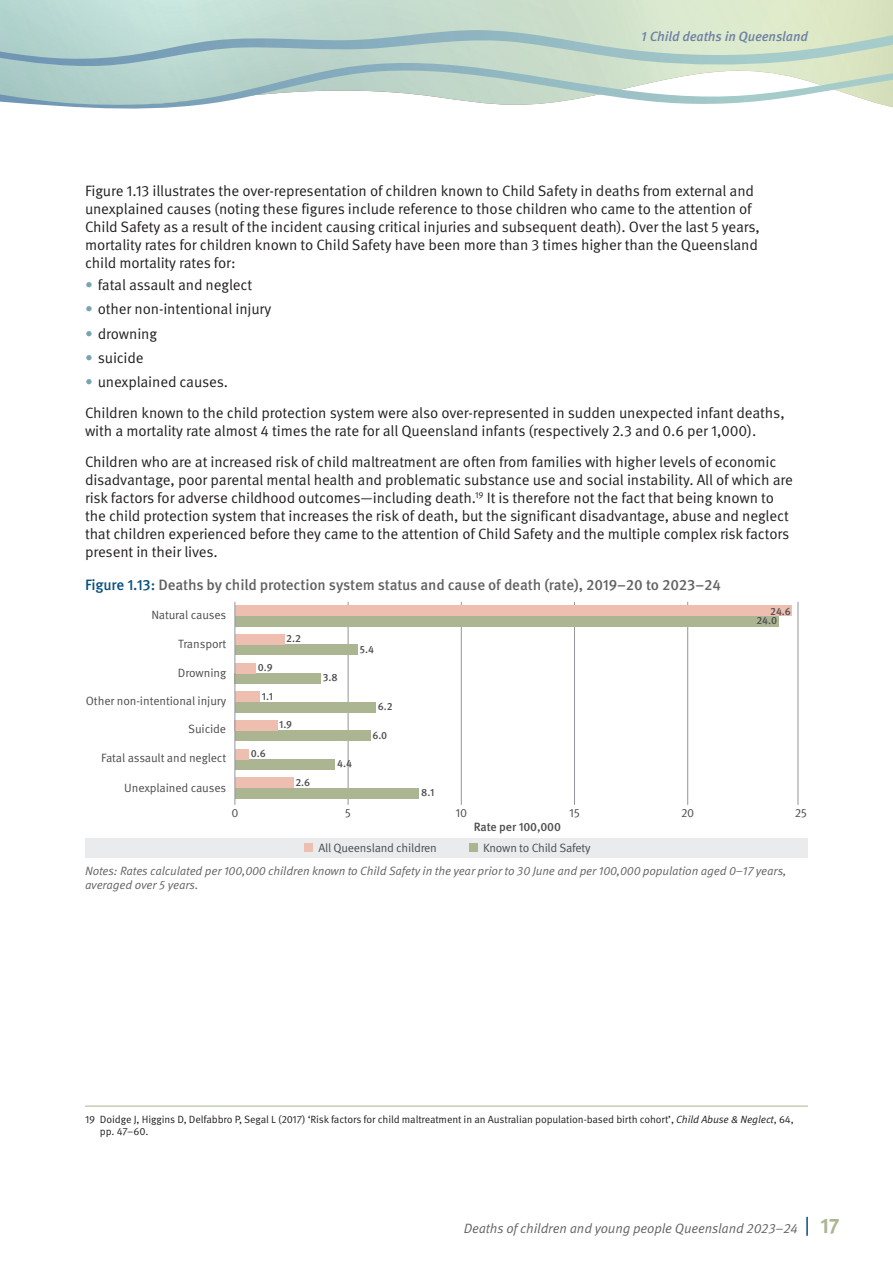
<style>
.page{position:relative;width:893px;height:1263px;background:#fff}
.page>*{position:absolute;margin:0;border:0;box-sizing:border-box;transform-origin:0 0}
.Body{font:15px/18px "Meta Pro Norm";letter-spacing:-.01em;color:#231f20}
.Body_Before{font:15px/18px "Meta Pro Norm";letter-spacing:-.01em;color:#231f20}
.Figure_Headings{font:500 15px "Meta Pro";letter-spacing:-.01em;color:#636366}
.t1{font:13.5px "Meta Pro Norm Ita";letter-spacing:-.01em;color:#636366}
.t2{font:italic 500 13.5px "Meta Pro";letter-spacing:-.01em;color:#6f81a4}
.t3{font:12px "Meta Pro Norm";letter-spacing:-.015em;color:#4b4c4d}
.Table_Footnote{font:12px/14.2px "Meta Pro Norm Ita";letter-spacing:-.01em;color:#636366}
.t4{font:500 12px "Meta Pro";letter-spacing:-.01em;color:#4b4c4d}
.Footnote_7pt{font:10.5px/12px "Meta Pro Norm";letter-spacing:-.01em;color:#231f20}
.t5{font:500 10.5px/9.8px "Meta Pro";color:#4b4c4d}
.s1{color:#78a3b1}
.s2{color:#08507f}
.s3{font-family:"Meta Pro Norm Ita"}
.s4{font-family:"Meta Pro";font-weight:700;font-size:21px;color:#abb592}
</style>
<div class="page">
<svg style="left:0;top:30px;width:893px;height:33px"></svg>
<svg style="left:0;top:63px;width:893px;height:46px"></svg>
<div style="left:85px;top:838px;width:723px;height:19px;background:#eaebec"></div>
<div style="left:469px;top:843px;width:9px;height:9px;background:#abb592"></div>
<div style="left:304px;top:843px;width:9px;height:9px;background:#eebfb1"></div>
<hr style="left:348px;top:602px;width:1px;height:203px;background:#939598">
<hr style="left:461px;top:602px;width:1px;height:203px;background:#939598">
<hr style="left:574px;top:602px;width:1px;height:203px;background:#939598">
<hr style="left:687px;top:602px;width:1px;height:203px;background:#939598">
<hr style="left:798px;top:602px;width:1px;height:203px;background:#939598">
<div style="left:235px;top:616px;width:543px;height:10px;background:#abb592"></div>
<div style="left:235px;top:645px;width:122px;height:10px;background:#abb592"></div>
<div style="left:235px;top:673px;width:86px;height:11px;background:#abb592"></div>
<div style="left:235px;top:702px;width:140px;height:10px;background:#abb592"></div>
<div style="left:235px;top:731px;width:136px;height:10px;background:#abb592"></div>
<div style="left:235px;top:759px;width:99px;height:11px;background:#abb592"></div>
<div style="left:235px;top:788px;width:183px;height:10px;background:#abb592"></div>
<div style="left:235px;top:606px;width:557px;height:10px;background:#eebfb1"></div>
<div style="left:235px;top:634px;width:50px;height:11px;background:#eebfb1"></div>
<div style="left:235px;top:663px;width:20px;height:10px;background:#eebfb1"></div>
<div style="left:235px;top:692px;width:25px;height:10px;background:#eebfb1"></div>
<div style="left:235px;top:720px;width:43px;height:11px;background:#eebfb1"></div>
<div style="left:235px;top:749px;width:13px;height:10px;background:#eebfb1"></div>
<div style="left:235px;top:778px;width:59px;height:10px;background:#eebfb1"></div>
<hr style="left:235px;top:602px;width:1px;height:203px;background:#939598">
<hr style="left:85px;top:1106px;width:723px;height:1px;background:#abb592">
<svg style="left:806px;top:1217px;width:2px;height:19px"></svg>
<p class="t2" style="left:641px;top:26px;width:168px">1 Child deaths in Queensland</p>
<p class="Body_Before" style="left:85px;top:180px;width:676px">Figure 1.13 illustrates the over-representation of children known to Child Safety in deaths from external and unexplained causes (noting these figures include reference to those children who came to the attention of Child Safety as a result of the incident causing critical injuries and subsequent death). Over the last 5 years, mortality rates for children known to Child Safety have been more than 3 times higher than the Queensland child mortality rates for:</p>
<p class="Body" style="left:85px;top:275px;width:169px"><span class="s1">•</span> fatal assault and neglect</p>
<p class="Body" style="left:85px;top:299px;width:188px"><span class="s1">•</span> other non-intentional injury</p>
<p class="Body" style="left:85px;top:323px;width:74px"><span class="s1">•</span> drowning</p>
<p class="Body" style="left:85px;top:348px;width:60px"><span class="s1">•</span> suicide</p>
<p class="Body" style="left:85px;top:372px;width:145px"><span class="s1">•</span> unexplained causes.</p>
<p class="Body" style="left:85px;top:403px;width:701px">Children known to the child protection system were also over-represented in sudden unexpected infant deaths, with a mortality rate almost 4 times the rate for all Queensland infants (respectively 2.3 and 0.6 per 1,000).</p>
<p class="Body" style="left:85px;top:452px;width:709px">Children who are at increased risk of child maltreatment are often from families with higher levels of economic disadvantage, poor parental mental health and problematic substance use and social instability. All of which are risk factors for adverse childhood outcomes—including death.<sup>19</sup> It is therefore not the fact that being known to the child protection system that increases the risk of death, but the significant disadvantage, abuse and neglect that children experienced before they came to the attention of Child Safety and the multiple complex risk factors present in their lives.</p>
<p class="Figure_Headings" style="left:85px;top:573px;width:637px"><span class="s2">Figure 1.13:</span> Deaths by child protection system status and cause of death (rate), 2019–20 to 2023–24</p>
<p class="t3" style="left:151px;top:606px;width:76px">Natural causes</p>
<p class="t5" style="left:756px;top:605px;width:36px;text-indent:14px">24.6<br>24.0</p>
<p class="t3" style="left:178px;top:635px;width:50px">Transport</p>
<p class="t5" style="left:286px;top:633px;width:16px">2.2</p>
<p class="t5" style="left:360px;top:644px;width:16px">5.4</p>
<p class="t3" style="left:178px;top:664px;width:50px">Drowning</p>
<p class="t5" style="left:258px;top:662px;width:16px">0.9</p>
<p class="t5" style="left:323px;top:672px;width:16px">3.8</p>
<p class="t3" style="left:86px;top:691px;width:142px">Other non-intentional injury</p>
<p class="t3" style="left:188px;top:720px;width:39px">Suicide</p>
<p class="t5" style="left:262px;top:691px;width:13px">1.1</p>
<p class="t5" style="left:279px;top:719px;width:14px">1.9</p>
<p class="t5" style="left:378px;top:701px;width:16px">6.2</p>
<p class="t5" style="left:372px;top:729px;width:16px">6.0</p>
<p class="t3" style="left:101px;top:749px;width:127px">Fatal assault and neglect</p>
<p class="t5" style="left:251px;top:748px;width:16px">0.6</p>
<p class="t5" style="left:337px;top:758px;width:16px">4.4</p>
<p class="t3" style="left:124px;top:778px;width:104px">Unexplained causes</p>
<p class="t5" style="left:295px;top:776px;width:16px">2.6</p>
<p class="t5" style="left:421px;top:787px;width:15px">8.1</p>
<p class="t3" style="left:231px;top:804px;width:9px">0</p>
<p class="t3" style="left:345px;top:804px;width:7px">5</p>
<p class="t3" style="left:455px;top:804px;width:13px">10</p>
<p class="t3" style="left:569px;top:804px;width:12px">15</p>
<p class="t3" style="left:681px;top:804px;width:15px">20</p>
<p class="t3" style="left:795px;top:804px;width:14px">25</p>
<p class="t4" style="left:474px;top:817px;width:89px">Rate per 100,000</p>
<p class="t3" style="left:319px;top:838px;width:120px">All Queensland children</p>
<p class="t3" style="left:483px;top:838px;width:109px">Known to Child Safety</p>
<p class="Table_Footnote" style="left:85px;top:863px;width:703px">Notes: Rates calculated per 100,000 children known to Child Safety in the year prior to 30 June and per 100,000 population aged 0–17 years, averaged over 5 years.</p>
<p class="Footnote_7pt" style="left:100px;top:1113px;width:695px;text-indent:-15px">19 Doidge J, Higgins D, Delfabbro P, Segal L (2017) ‘Risk factors for child maltreatment in an Australian population-based birth cohort’, <span class="s3">Child Abuse &amp; Neglect</span>, 64, pp. 47–60.</p>
<p class="t1" style="left:464px;top:1218px;width:377px">Deaths of children and young people Queensland 2023–24 <span class="s4">17</span></p>
</div>
